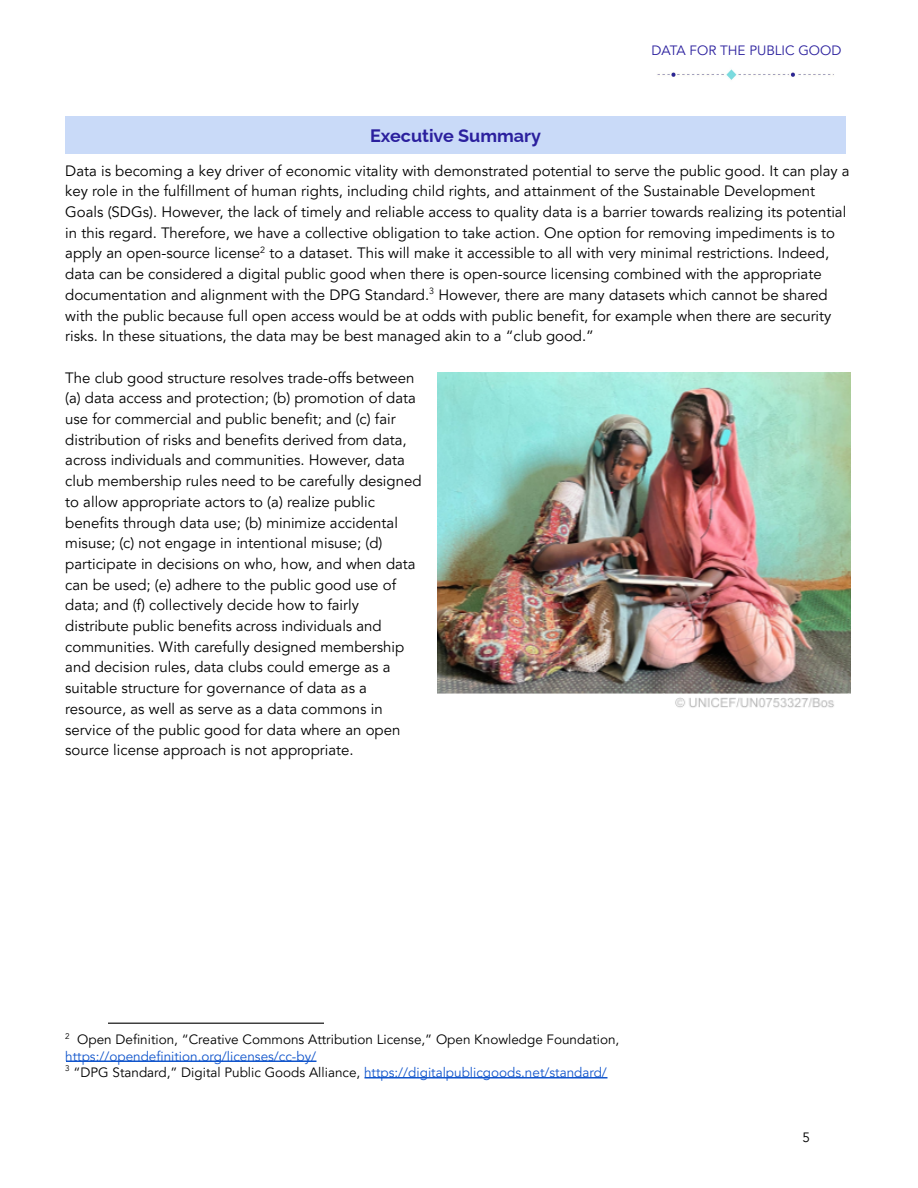
<style>
.page{position:relative;width:918px;height:1188px;background:#fff}
.page>*{position:absolute;margin:0;border:0;box-sizing:border-box;transform-origin:0 0}
.t1{font:700 18px "Raleway";color:#2b209e}
.t2{font:15px/20.7px "Avenir LT Pro";color:#000}
.t3{font:13.5px/16.2px "Avenir LT Pro";color:#000}
.t4{font:13.5px "Avenir LT Pro";color:#2b209e}
.s1{color:#15c}
</style>
<div class="page">
<div style="left:65px;top:117px;width:781px;height:37px;background:#c9daf8"></div>
<hr style="left:108px;top:1023px;width:216px;height:1px;background:#000">
<hr style="left:364px;top:1077px;width:244px;height:2px;background:#15c">
<hr style="left:66px;top:1060px;width:250px;height:2px;background:#15c">
<img style="left:657px;top:69px;width:177px;height:11px">
<img style="left:438px;top:372px;width:412px;height:336px">
<p class="t4" style="left:651px;top:45px;width:192px">DATA FOR THE PUBLIC GOOD</p>
<p class="t1" style="left:370px;top:125px;width:172px">Executive Summary</p>
<p class="t2" style="left:65px;top:161px;width:786px">Data is becoming a key driver of economic vitality with demonstrated potential to serve the public good. It can play a key role in the fulfillment of human rights, including child rights, and attainment of the Sustainable Development Goals (SDGs). However, the lack of timely and reliable access to quality data is a barrier towards realizing its potential in this regard. Therefore, we have a collective obligation to take action. One option for removing impediments is to apply an open-source license<sup>2</sup> to a dataset. This will make it accessible to all with very minimal restrictions. Indeed, data can be considered a digital public good when there is open-source licensing combined with the appropriate documentation and alignment with the DPG Standard.<sup>3</sup> However, there are many datasets which cannot be shared with the public because full open access would be at odds with public benefit, for example when there are security risks. In these situations, the data may be best managed akin to a “club good.”</p>
<p class="t2" style="left:65px;top:368px;width:358px">The club good structure resolves trade-offs between (a) data access and protection; (b) promotion of data use for commercial and public benefit; and (c) fair distribution of risks and benefits derived from data, across individuals and communities. However, data club membership rules need to be carefully designed to allow appropriate actors to (a) realize public benefits through data use; (b) minimize accidental misuse; (c) not engage in intentional misuse; (d) participate in decisions on who, how, and when data can be used; (e) adhere to the public good use of data; and (f) collectively decide how to fairly distribute public benefits across individuals and communities. With carefully designed membership and decision rules, data clubs could emerge as a suitable structure for governance of data as a resource, as well as serve as a data commons in service of the public good for data where an open source license approach is not appropriate.</p>
<p class="t3" style="left:65px;top:1033px;width:556px"><sup>2</sup> Open Definition, “Creative Commons Attribution License,” Open Knowledge Foundation, <span class="s1">https://opendefi nition.org/licenses/cc-by/</span></p>
<p class="t3" style="left:65px;top:1065px;width:543px"><sup>3</sup> “DPG Standard,” Digital Public Goods Alliance, <span class="s1">https://digitalpublicgoods.net/standard/</span></p>
<p class="t3" style="left:802px;top:1130px;width:9px">5</p>
</div>
